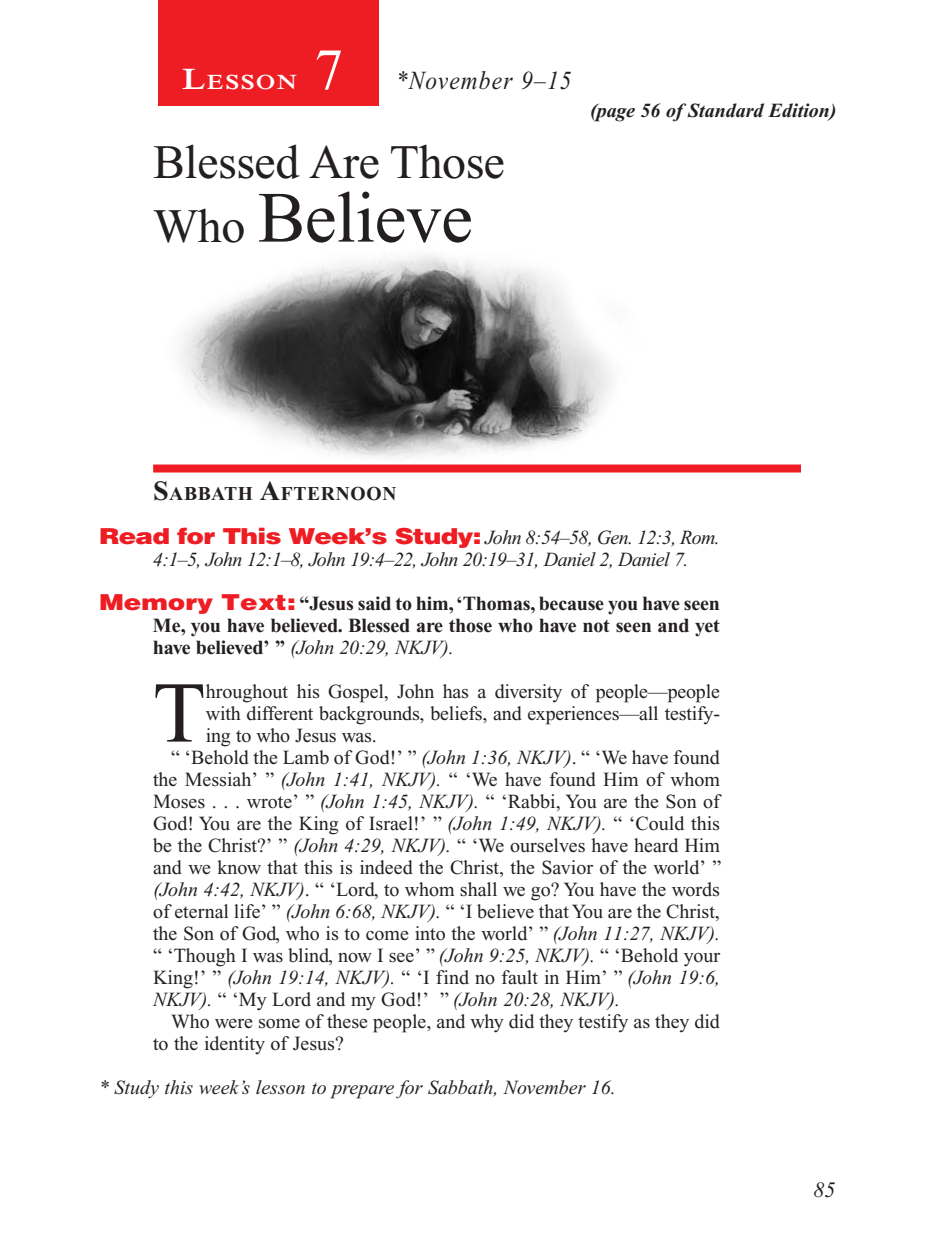
<style>
.page{position:relative;width:936px;height:1260px;background:#fff}
.page>*{position:absolute;margin:0;border:0;box-sizing:border-box;transform-origin:0 0}
.Body_Drop_Cap{font:86.4px "Times New Roman PS Std";color:#231f20}
.Lesson_Head_SA{font:72px "Times New Roman PS Std";letter-spacing:-.01em;color:#231f20}
.Lesson_Number{font:58px "Times New Roman PS Std";color:#fff}
.Lesson_Head_SA-2{font:48px "Times New Roman PS Std";letter-spacing:-.01em;color:#231f20}
.Lesson_Dates{font:italic 26px "Times New Roman PS Std";letter-spacing:.05em;color:#231f20;scale:.9 1}
.PageNumbers{font:italic 22px "Times New Roman PS Std";color:#231f20}
.Lesson_Start_Head{font:600 21px "Times NRMT Std";letter-spacing:.07em;color:#fff;scale:1.1 1}
.Body{font:20px/22px "Times New Roman PS Std";color:#231f20}
.Question{font:700 20px/22px "Times New Roman PS Std";letter-spacing:-.01em;color:#231f20;text-align:justify}
.Body_Drop_Cap-2{font:20px/22px "Times New Roman PS Std";letter-spacing:-.01em;color:#231f20;text-align:justify}
.Question-2{font:italic 20px/22px "Times New Roman PS Std";letter-spacing:-.03em;color:#231f20}
.Question-3{font:italic 20px "Times New Roman PS Std";color:#231f20}
.Page_from_SE{font:italic 700 20px "Times New Roman PS Std";color:#231f20}
.Sabbath_Afternoon_He{font:700 19.6px "Times New Roman PS Std";letter-spacing:.035em;color:#231f20}
.s1{font-size:30px}
.s2{font-size:48px}
.s3{font-size:28px}
.s4{font-family:"Helvetica LT Std";font-weight:900;font-style:normal;font-size:22px;color:#ee1d23}
.s5{font-family:"Helvetica LT Std";font-weight:900;font-size:22px;color:#ee1d23}
.s6{font-weight:400;font-style:italic}
.s7{font-style:italic}
</style>
<div class="page">
<div style="left:158px;top:1px;width:221px;height:105px;background:#ee1d23"></div>
<div style="left:153px;top:465px;width:648px;height:8px;background:#ee1d23"></div>
<img style="left:180px;top:255px;width:432px;height:203px">
<p class="Lesson_Number" style="left:314px;top:38px;width:30px">7</p>
<p class="Lesson_Start_Head" style="left:182px;top:70px;width:106px"><span class="s1">L</span>ESSON</p>
<p class="Lesson_Dates" style="left:396px;top:66px;width:197px">*November 9–15</p>
<p class="Lesson_Head_SA-2" style="left:153px;top:135px;width:354px">Blessed Are Those</p>
<p class="Lesson_Head_SA" style="left:153px;top:178px;width:322px"><span class="s2">Who</span> Believe</p>
<p class="Page_from_SE" style="left:590px;top:100px;width:248px">(page 56 of Standard Edition)</p>
<p class="Sabbath_Afternoon_He" style="left:153px;top:482px;width:245px"><span class="s3">S</span>ABBATH <span class="s3">A</span>FTERNOON</p>
<p class="Question-2" style="left:153px;top:526px;width:568px;text-indent:-54px"><span class="s4">Read for This Week’s Study:</span> John 8:54–58, Gen. 12:3, Rom.<br>4:1–5, John 12:1–8, John 19:4–22, John 20:19–31, Daniel 2, Daniel 7.</p>
<p class="Question" style="left:153px;top:592px;width:569px;text-indent:-54px"><span class="s5">Memory Text:</span> “Jesus said to him, ‘Thomas, because you have seen Me, you have believed. Blessed are those who have not seen and yet have believed’ ” <span class="s6">(John 20:29, NKJV).</span></p>
<p class="Body_Drop_Cap" style="left:153px;top:666px;width:54px">T</p>
<p class="Body_Drop_Cap-2" style="left:206px;top:680px;width:516px">hroughout his Gospel, John has a diversity of people—people with different backgrounds, beliefs, and experiences—all testify&shy;ing to who Jesus was.</p>
<p class="Body" style="left:153px;top:746px;width:570px;text-indent:18px">“ ‘Behold the Lamb of God!’ ” <span class="s7">(John 1:36, NKJV)</span>. “ ‘We have found the Messiah’ ” <span class="s7">(John 1:41, NKJV).</span> “ ‘We have found Him of whom Moses . . . wrote’ ” <span class="s7">(John 1:45, NKJV).</span> “ ‘Rabbi, You are the Son of God! You are the King of Israel!’ ” <span class="s7">(John 1:49, NKJV).</span> “ ‘Could this be the Christ?’ ” <span class="s7">(John 4:29, NKJV).</span> “ ‘We ourselves have heard Him and we know that this is indeed the Christ, the Savior of the world’ ” <span class="s7">(John 4:42, NKJV)</span>. “ ‘Lord, to whom shall we go? You have the words of eternal life’ ” <span class="s7">(John 6:68, NKJV).</span> “ ‘I believe that You are the Christ, the Son of God, who is to come into the world’ ” <span class="s7">(John 11:27, NKJV). </span>“ ‘Though I was blind, now I see’ ” <span class="s7">(John 9:25, NKJV).</span> “ ‘Behold your King!’ ” <span class="s7">(John 19:14, NKJV).</span> “ ‘I find no fault in Him’ ” <span class="s7">(John 19:6, NKJV).</span> “ ‘My Lord and my God!’ ” <span class="s7">(John 20:28, NKJV).</span></p>
<p class="Body" style="left:153px;top:1010px;width:569px;text-indent:18px">Who were some of these people, and why did they testify as they did to the identity of Jesus?</p>
<p class="Question-3" style="left:99px;top:1076px;width:518px">* Study this week’s lesson to prepare for Sabbath, November 16.</p>
<p class="PageNumbers" style="left:813px;top:1178px;width:23px">85</p>
</div>
